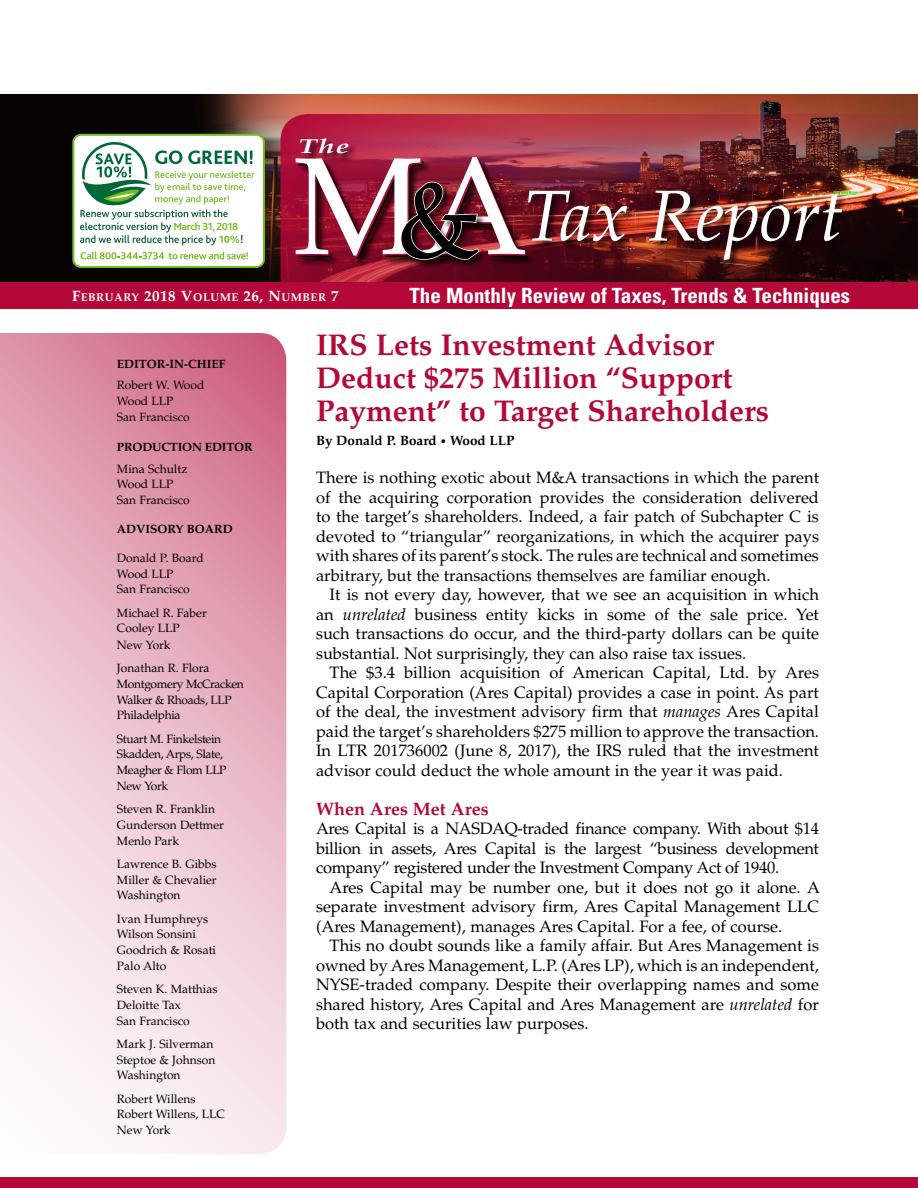
<style>
.page{position:relative;width:918px;height:1188px;background:#fff}
.page>*{position:absolute;margin:0;border:0;box-sizing:border-box;transform-origin:0 0}
.t1{font:italic 72px "Palatino";color:#fff}
.H1_A{font:700 30px/33px "Palatino";color:#b30838}
.t2{font:700 condensed 21px "Univers";color:#fff}
.t3{font:italic 700 20.25px "Palatino";color:#fff;scale:1.47 1}
.H2_A{font:700 18px "Palatino";color:#b30838}
.Body_A{font:16.5px/19.5px "Palatino";color:#000;text-align:justify}
.Body_A_f{font:16.5px/19.5px "Palatino";letter-spacing:-.02em;color:#000;text-align:justify}
.Byline_A{font:700 13.5px "Palatino";color:#000}
.t4{font:12px/15.8px "Palatino";color:#000}
.t5{font:12px/15.8px "Palatino";letter-spacing:-.03em;color:#000}
.t6{font:700 12px "Palatino";color:#000}
.t7{font:700 11.25px "Palatino";letter-spacing:.045em;color:#fff}
.t8{font:700 10.8px "Bliss 2";letter-spacing:-.03em;color:#77bc1f}
.s1{font-style:normal;font-size:138px}
.s2{font-style:normal;font-size:108px;color:#000}
.s3{font-size:15px}
.s4{font-family:"Cambria Math";font-weight:400}
.s5{font-style:italic}
</style>
<div class="page">
<svg style="left:0;top:333px;width:286px;height:821px"></svg>
<div style="left:0;top:1177px;width:918px;height:11px;background:#b30838"></div>
<img style="left:0;top:95px;width:918px;height:187px">
<div style="left:0;top:282px;width:918px;height:27px;background:#b30838"></div>
<img style="left:280px;top:114px;width:638px;height:168px">
<div style="left:300px;top:138px;width:58px;height:25px;background:#000;opacity:.75"></div>
<div style="left:528px;top:190px;width:324px;height:80px;background:#000;opacity:.75"></div>
<div style="left:298px;top:160px;width:239px;height:108px;background:#000;opacity:.75"></div>
<div style="left:400px;top:181px;width:88px;height:88px;background:#000;opacity:.75"></div>
<img style="left:400px;top:181px;width:80px;height:80px">
<div style="left:73px;top:135px;width:191px;height:132px;background:#fff;border-radius:8px"></div>
<div style="left:72px;top:134px;width:193px;height:134px;border:2px solid #77bc1f;border-radius:8px"></div>
<svg style="left:81px;top:252px;width:167px;height:7px"></svg>
<svg style="left:80px;top:142px;width:175px;height:103px"></svg>
<p class="t8" style="left:173px;top:220px;width:67px">March 31, 2018</p>
<p class="t3" style="left:299px;top:135px;width:36px">The</p>
<h1 class="t1" style="left:293px;top:174px;width:552px"><span class="s1">MA</span><span class="s2">&amp;</span> Tax Report</h1>
<p class="t7" style="left:72px;top:290px;width:268px"><span class="s3">F</span>EBRUARY <span class="s3">2018 V</span>OLUME <span class="s3">26, N</span>UMBER <span class="s3">7</span></p>
<p class="t2" style="left:409px;top:282px;width:442px">The Monthly Review of Taxes, Trends &amp; Techniques</p>
<p class="t6" style="left:117px;top:357px;width:110px">EDITOR-IN-CHIEF</p>
<p class="t4" style="left:117px;top:378px;width:89px">Robert W. Wood<br>Wood LLP<br>San Francisco</p>
<p class="t6" style="left:117px;top:440px;width:137px">PRODUCTION EDITOR</p>
<p class="t4" style="left:117px;top:461px;width:74px">Mina Schultz<br>Wood LLP<br>San Francisco</p>
<p class="t6" style="left:117px;top:522px;width:117px">ADVISORY BOARD</p>
<p class="t4" style="left:117px;top:550px;width:88px">Donald P. Board<br>Wood LLP<br>San Francisco</p>
<p class="t4" style="left:117px;top:605px;width:91px;line-height:16.2px">Michael R. Faber<br>Cooley LLP<br>New York</p>
<p class="t5" style="left:117px;top:660px;width:128px">Jonathan R. Flora<br>Montgomery McCracken<br>Walker &amp; Rhoads, LLP<br>Philadelphia</p>
<p class="t5" style="left:117px;top:731px;width:111px">Stuart M. Finkelstein<br>Skadden, Arps, Slate,<br>Meagher &amp; Flom LLP<br>New York</p>
<p class="t4" style="left:117px;top:801px;width:109px">Steven R. Franklin<br>Gunderson Dettmer<br>Menlo Park</p>
<p class="t4" style="left:117px;top:856px;width:101px;text-align:justify">Lawrence B. Gibbs Miller &amp; Chevalier Washington</p>
<p class="t4" style="left:117px;top:911px;width:101px">Ivan Humphreys<br>Wilson Sonsini<br>Goodrich &amp; Rosati<br>Palo Alto</p>
<p class="t4" style="left:117px;top:981px;width:102px">Steven K. Matthias<br>Deloitte Tax<br>San Francisco</p>
<p class="t4" style="left:117px;top:1036px;width:100px">Mark J. Silverman<br>Steptoe &amp; Johnson<br>Washington</p>
<p class="t4" style="left:117px;top:1091px;width:110px">Robert Willens<br>Robert Willens, LLC<br>New York</p>
<p class="H1_A" style="left:316px;top:329px;width:455px">IRS Lets Investment Advisor<br>Deduct $275 Million “Support<br>Payment” to Target Shareholders</p>
<p class="Byline_A" style="left:316px;top:433px;width:200px">By Donald P. Board <span class="s4">⦁</span> Wood LLP</p>
<p class="Body_A_f" style="left:316px;top:468px;width:505px">There is nothing exotic about M&amp;A transactions in which the parent of the acquiring corporation provides the consideration delivered to the target’s shareholders. Indeed, a fair patch of Subchapter C is devoted to “triangular” reorganizations, in which the acquirer pays with shares of its parent’s stock. The rules are technical and sometimes arbitrary, but the transactions themselves are familiar enough.</p>
<p class="Body_A" style="left:316px;top:585px;width:505px;text-indent:14px">It is not every day, however, that we see an acquisition in which an <span class="s5">unrelated</span> business entity kicks in some of the sale price. Yet such transactions do occur, and the third-party dollars can be quite substantial. Not surprisingly, they can also raise tax issues.</p>
<p class="Body_A" style="left:316px;top:663px;width:505px;text-indent:14px">The $3.4 billion acquisition of American Capital, Ltd. by Ares Capital Corporation (Ares Capital) provides a case in point. As part of the deal, the investment advisory firm that <span class="s5">manages</span> Ares Capital paid the target’s shareholders $275 million to approve the transaction.<br>In LTR 201736002 (June 8, 2017), the IRS ruled that the investment advisor could deduct the whole amount in the year it was paid.</p>
<p class="H2_A" style="left:316px;top:798px;width:174px">When Ares Met Ares</p>
<p class="Body_A_f" style="left:316px;top:819px;width:504px">Ares Capital is a NASDAQ-traded finance company. With about $14 billion in assets, Ares Capital is the largest “business development company” registered under the Investment Company Act of 1940.</p>
<p class="Body_A" style="left:316px;top:877px;width:505px;text-indent:14px">Ares Capital may be number one, but it does not go it alone. A separate investment advisory firm, Ares Capital Management LLC (Ares Management), manages Ares Capital. For a fee, of course.</p>
<p class="Body_A" style="left:316px;top:936px;width:505px;text-indent:14px">This no doubt sounds like a family affair. But Ares Management is owned by Ares Management, L.P. (Ares LP), which is an independent, NYSE-traded company. Despite their overlapping names and some shared history, Ares Capital and Ares Management are <span class="s5">unrelated</span> for both tax and securities law purposes.</p>
</div>
